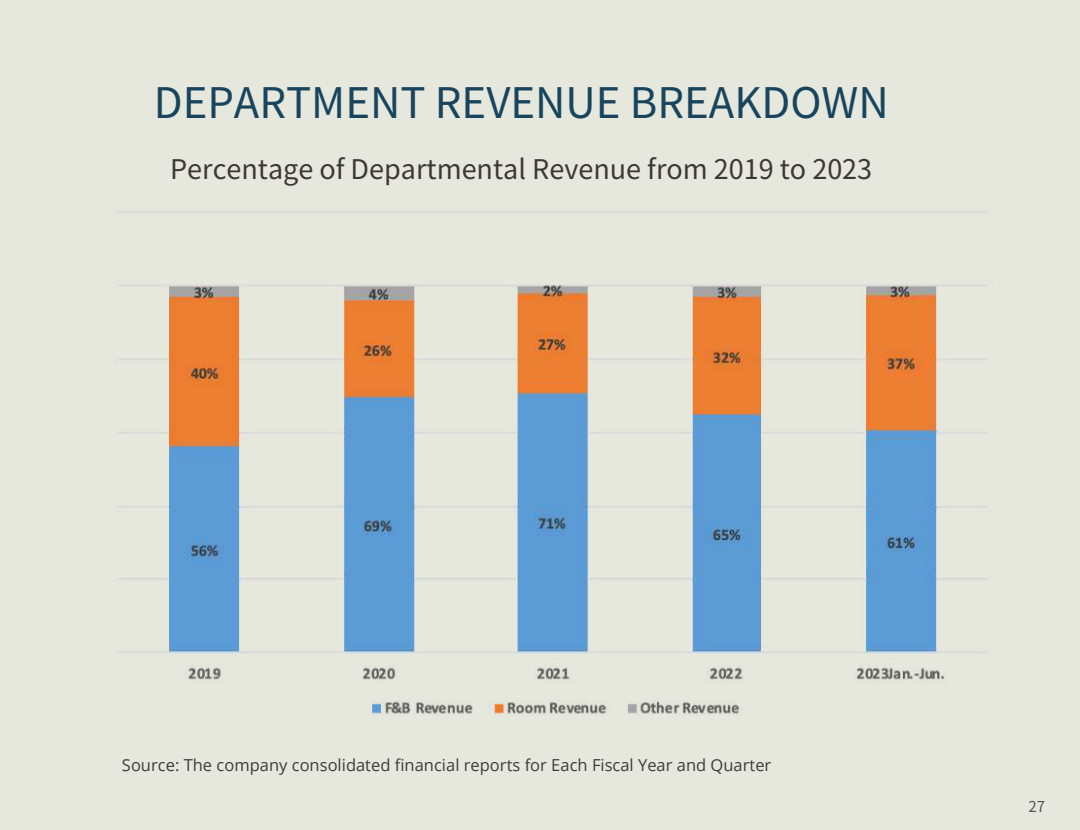
<style>
.page{position:relative;width:1080px;height:830px;background:#fff}
.page>*{position:absolute;margin:0;border:0;box-sizing:border-box;transform-origin:0 0}
.t1{font:42px "Noto Sans TC";color:#18445d}
.t2{font:27px "Noto Sans TC";color:#3c3836}
.t3{font:16.5px "Open Sans";color:#3c3c3c}
.t4{font:15px "Noto Sans TC";color:#545454}
</style>
<div class="page">
<div style="left:0;top:0;width:1080px;height:829px;background:#e6e8dd"></div>
<img style="left:117px;top:211px;width:871px;height:504px">
<h1 class="t1" style="left:154px;top:70px;width:736px">DEPARTMENT REVENUE BREAKDOWN</h1>
<h2 class="t2" style="left:170px;top:148px;width:704px">Percentage of Departmental Revenue from 2019 to 2023</h2>
<p class="t3" style="left:122px;top:753px;width:651px">Source: The company consolidated financial reports for Each Fiscal Year and Quarter</p>
<p class="t4" style="left:1028px;top:794px;width:18px">27</p>
</div>
